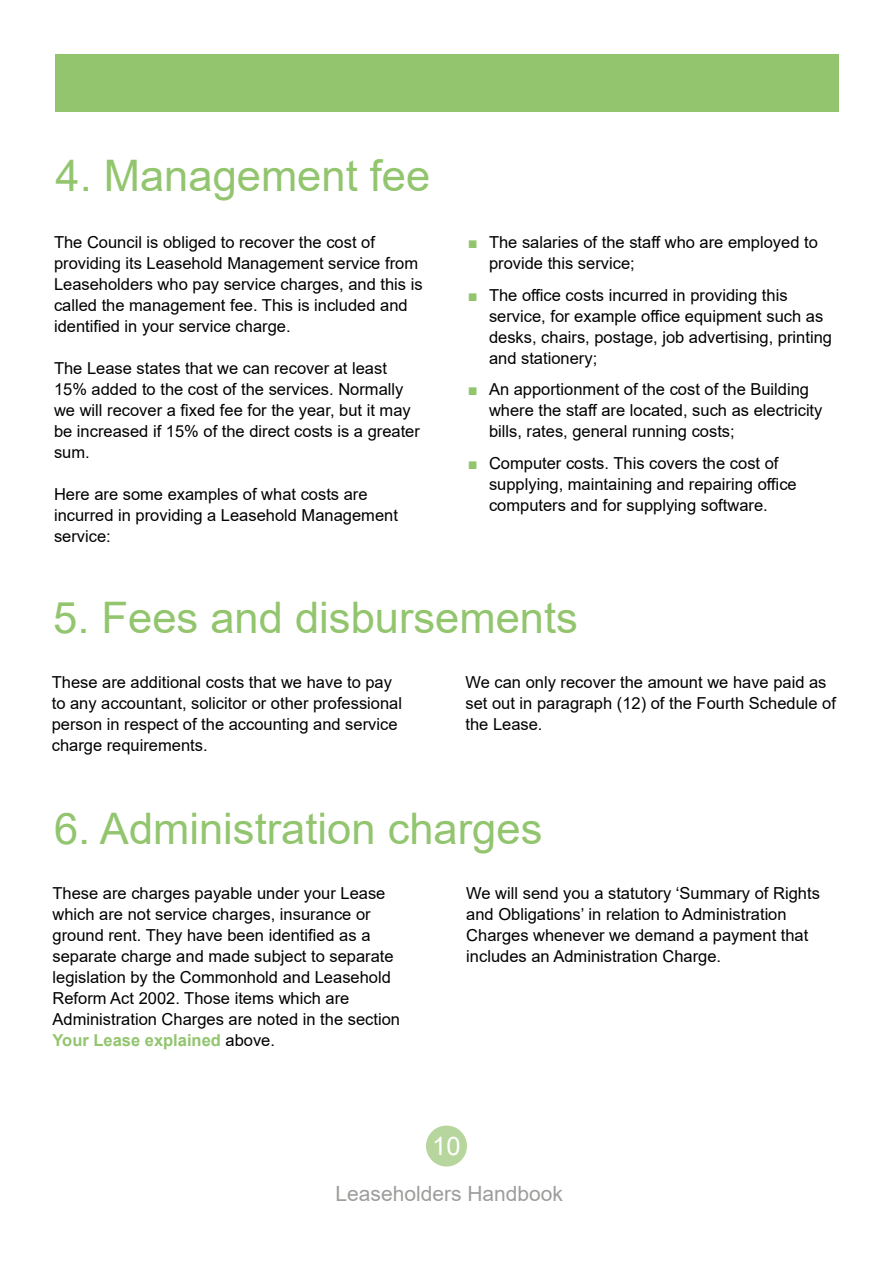
<style>
.page{position:relative;width:893px;height:1263px;background:#fff}
.page>*{position:absolute;margin:0;border:0;box-sizing:border-box;transform-origin:0 0}
.Main_Heads{font:43.5px "Arial";color:#92c56e}
.t1{font:25.5px "Arial";color:#fff}
.t2{font:21px "Arial";color:#9d9d9c}
.Text{font:16.5px/21px "Arial";color:#000}
.s1{color:#92c56e}
.s2{font-weight:700;color:#92c56e}
</style>
<div class="page">
<div style="left:55px;top:55px;width:783px;height:57px;background:#92c56e"></div>
<div style="left:426px;top:1125px;width:41px;height:41px;background:#b7d69d;border-radius:50%"></div>
<p class="Main_Heads" style="left:56px;top:146px;width:376px">4. Management fee</p>
<p class="Text" style="left:54px;top:232px;width:370px">The Council is obliged to recover the cost of providing its Leasehold Management service from Leaseholders who pay service charges, and this is called the management fee. This is included and identified in your service charge.</p>
<p class="Text" style="left:54px;top:358px;width:367px">The Lease states that we can recover at least 15% added to the cost of the services. Normally we will recover a fixed fee for the year, but it may be increased if 15% of the direct costs is a greater sum.</p>
<p class="Text" style="left:54px;top:484px;width:345px">Here are some examples of what costs are incurred in providing a Leasehold Management service:</p>
<p class="Text" style="left:489px;top:232px;width:330px;text-indent:-21px"><span class="s1">■</span> The salaries of the staff who are employed to provide this service;</p>
<p class="Text" style="left:489px;top:284px;width:344px;text-indent:-21px"><span class="s1">■</span> The office costs incurred in providing this service, for example office equipment such as desks, chairs, postage, job advertising, printing and stationery;</p>
<p class="Text" style="left:489px;top:379px;width:335px;text-indent:-21px"><span class="s1">■</span> An apportionment of the cost of the Building where the staff are located, such as electricity bills, rates, general running costs;</p>
<p class="Text" style="left:489px;top:452px;width:309px;text-indent:-21px"><span class="s1">■</span> Computer costs. This covers the cost of supplying, maintaining and repairing office computers and for supplying software.</p>
<p class="Main_Heads" style="left:53px;top:588px;width:526px">5. Fees and disbursements</p>
<p class="Text" style="left:52px;top:672px;width:352px">These are additional costs that we have to pay to any accountant, solicitor or other professional person in respect of the accounting and service charge requirements.</p>
<p class="Text" style="left:465px;top:672px;width:372px">We can only recover the amount we have paid as set out in paragraph (12) of the Fourth Schedule of the Lease.</p>
<p class="Main_Heads" style="left:54px;top:799px;width:490px">6. Administration charges</p>
<p class="Text" style="left:52px;top:882px;width:349px">These are charges payable under your Lease which are not service charges, insurance or ground rent. They have been identified as a separate charge and made subject to separate legislation by the Commonhold and Leasehold Reform Act 2002. Those items which are Administration Charges are noted in the section <span class="s2">Your Lease explained</span> above.</p>
<p class="Text" style="left:466px;top:882px;width:355px">We will send you a statutory ‘Summary of Rights and Obligations’ in relation to Administration Charges whenever we demand a payment that includes an Administration Charge.</p>
<h2 class="t1" style="left:432px;top:1128px;width:30px">10</h2>
<p class="t2" style="left:335px;top:1179px;width:229px">Leaseholders Handbook</p>
</div>
